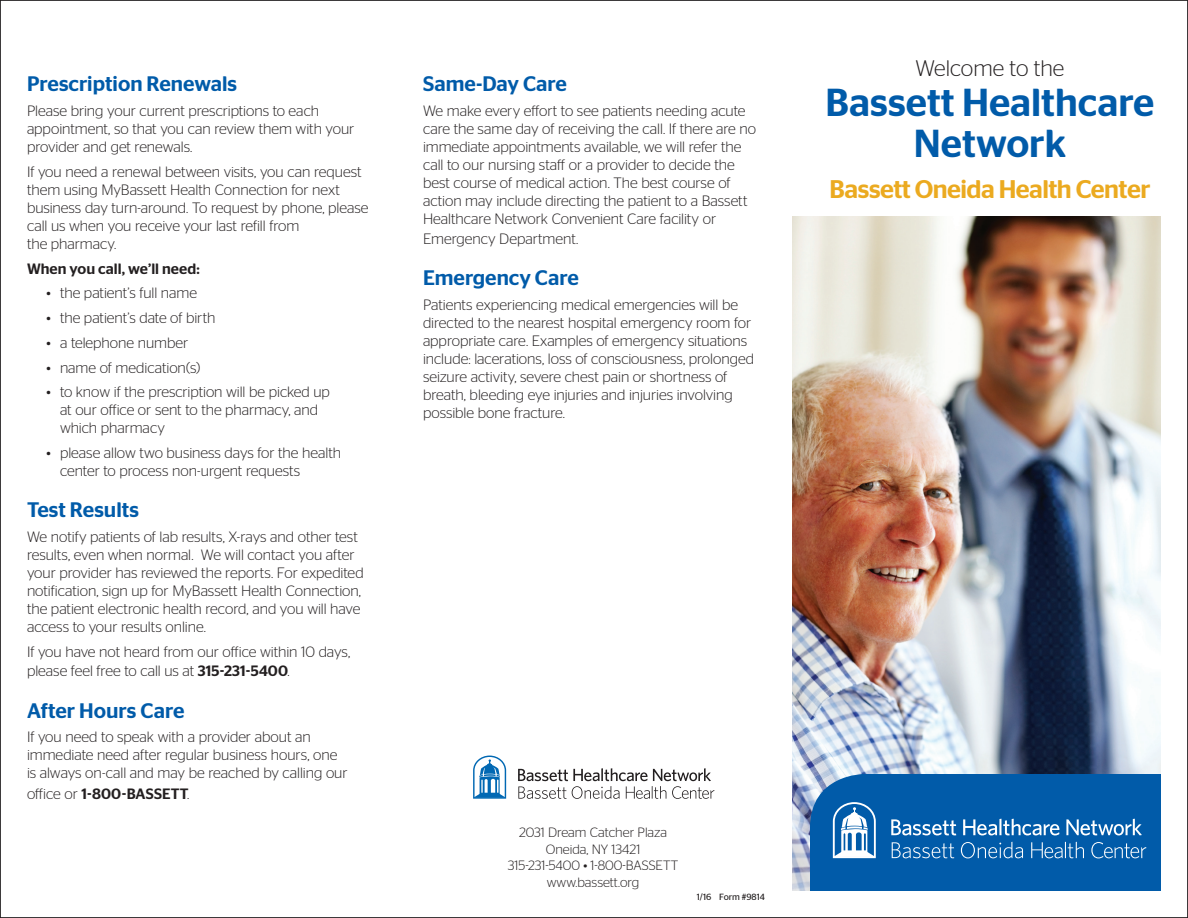
<style>
.page{position:relative;width:1188px;height:918px;background:#fff}
.page>*{position:absolute;margin:0;border:0;box-sizing:border-box;transform-origin:0 0}
.t1{font:500 39px/40.5px "Stag Sans";color:#015ba9;text-align:center}
.t2{font:500 25.5px "Stag Sans";letter-spacing:-.02em;color:#ebaa20}
.t3{font:300 22.5px "Stag Sans";color:#231f20}
.t4{font:500 21px "Stag Sans";color:#015ba9}
.t5{font:300 15px/18px "Stag Sans";letter-spacing:-.005em;color:#231f20}
.t6{font:500 15px "Stag Sans";letter-spacing:.005em;color:#231f20}
.t7{font:300 13.5px/16.5px "Stag Sans";color:#231f20;text-align:center}
.t8{font:9px "Stag Sans";color:#231f20}
.s1{font-weight:500}
.s2{font-weight:300}
</style>
<div class="page">
<svg style="left:518px;top:768px;width:196px;height:31px"></svg>
<svg style="left:473px;top:756px;width:33px;height:43px"></svg>
<img style="left:792px;top:216px;width:369px;height:675px">
<svg style="left:810px;top:774px;width:351px;height:117px"></svg>
<h3 class="t4" style="left:27px;top:72px;width:212px">Prescription Renewals</h3>
<p class="t5" style="left:27px;top:102px;width:329px">Please bring your current prescriptions to each appointment, so that you can review them with your provider and get renewals.</p>
<p class="t5" style="left:27px;top:162px;width:343px">If you need a renewal between visits, you can request them using MyBassett Health Connection for next business day turn-around. To request by phone, please call us when you receive your last refill from<br>the pharmacy.</p>
<p class="t6" style="left:27px;top:260px;width:174px">When you call, we’ll need:</p>
<p class="t5" style="left:46px;top:284px;width:152px">• the patient’s full name</p>
<p class="t5" style="left:46px;top:309px;width:170px">• the patient’s date of birth</p>
<p class="t5" style="left:46px;top:333px;width:143px">• a telephone number</p>
<p class="t5" style="left:46px;top:358px;width:155px">• name of medication(s)</p>
<p class="t5" style="left:60px;top:383px;width:271px;text-indent:-14px">• to know if the prescription will be picked up at our office or sent to the pharmacy, and which pharmacy</p>
<p class="t5" style="left:60px;top:444px;width:283px;text-indent:-14px">• please allow two business days for the health center to process non-urgent requests</p>
<h3 class="t4" style="left:27px;top:498px;width:114px">Test Results</h3>
<p class="t5" style="left:27px;top:528px;width:338px">We notify patients of lab results, X-rays and other test results, even when normal. We will contact you after your provider has reviewed the reports. For expedited notification, sign up for MyBassett Health Connection, the patient electronic health record, and you will have access to your results online.</p>
<p class="t5" style="left:27px;top:642px;width:325px;line-height:19.5px">If you have not heard from our office within 10 days, please feel free to call us at <span class="s1">315-231-5400</span>.</p>
<h3 class="t4" style="left:27px;top:698px;width:159px">After Hours Care</h3>
<p class="t5" style="left:27px;top:728px;width:322px">If you need to speak with a provider about an immediate need after regular business hours, one is always on-call and may be reached by calling our</p>
<p class="t6" style="left:27px;top:785px;width:164px"><span class="s2">office or</span> 1-800-BASSETT<span class="s2">.</span></p>
<h3 class="t4" style="left:423px;top:72px;width:145px">Same-Day Care</h3>
<p class="t5" style="left:423px;top:102px;width:335px">We make every effort to see patients needing acute care the same day of receiving the call. If there are no immediate appointments available, we will refer the call to our nursing staff or a provider to decide the best course of medical action. The best course of action may include directing the patient to a Bassett Healthcare Network Convenient Care facility or</p>
<p class="t5" style="left:423px;top:229px;width:157px">Emergency Department.</p>
<h3 class="t4" style="left:423px;top:265px;width:157px">Emergency Care</h3>
<p class="t5" style="left:423px;top:295px;width:333px">Patients experiencing medical emergencies will be directed to the nearest hospital emergency room for appropriate care. Examples of emergency situations include: lacerations, loss of consciousness, prolonged seizure activity, severe chest pain or shortness of breath, bleeding eye injuries and injuries involving possible bone fracture.</p>
<p class="t7" style="left:508px;top:824px;width:172px">2031 Dream Catcher Plaza<br>Oneida, NY 13421<br>315-231-5400 • 1-800-BASSETT www.bassett.org</p>
<p class="t8" style="left:697px;top:891px;width:70px">1/16 Form #9814</p>
<h3 class="t3" style="left:916px;top:55px;width:150px">Welcome to the</h3>
<h1 class="t1" style="left:826px;top:82px;width:330px">Bassett Healthcare<br>Network</h1>
<h2 class="t2" style="left:830px;top:174px;width:322px">Bassett Oneida Health Center</h2>
</div>
